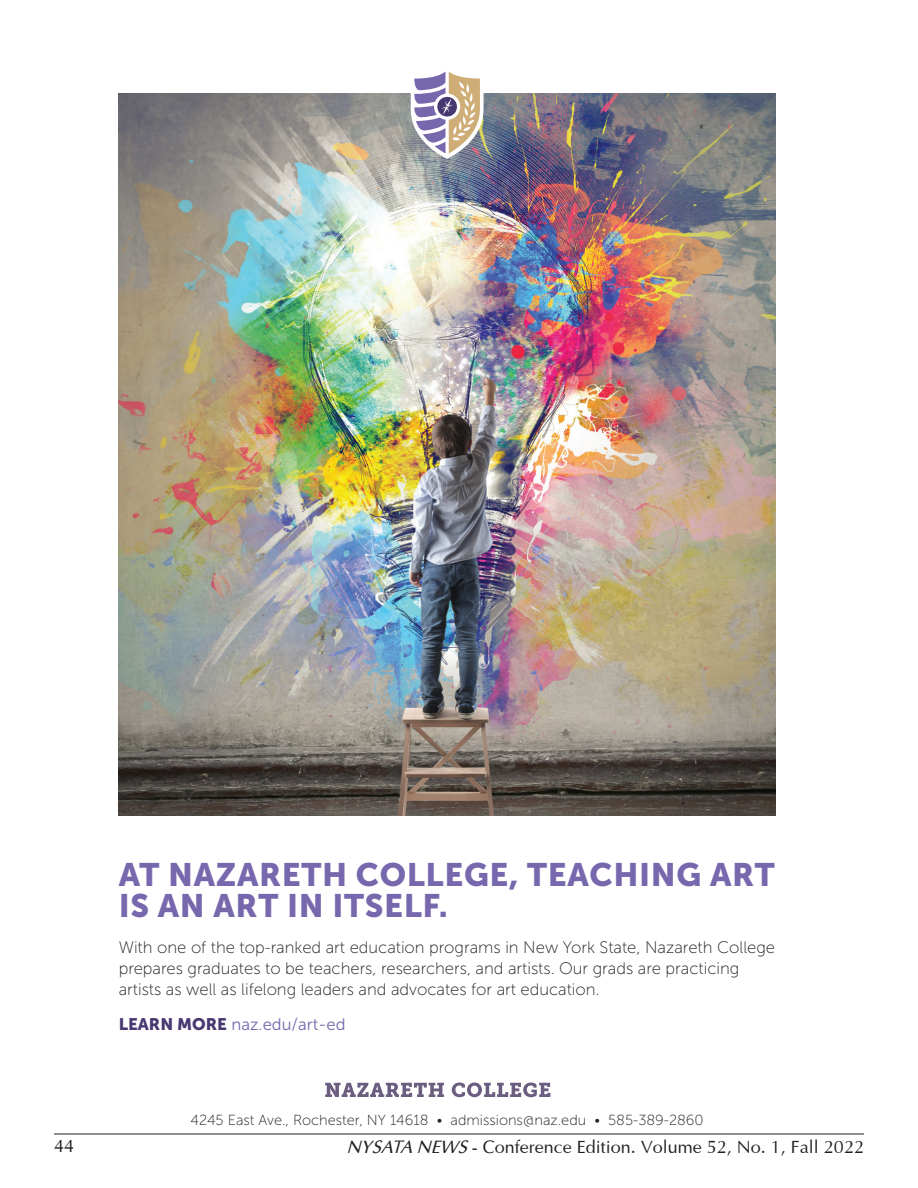
<style>
.page{position:relative;width:918px;height:1188px;background:#fff}
.page>*{position:absolute;margin:0;border:0;box-sizing:border-box;transform-origin:0 0}
.t1{font:32.25px/31.3px "Museo Sans 900";letter-spacing:.02em;color:#7768ae}
.t2{font:18px "Optima";color:#231f20}
.t3{font:16.65px/20.9px "Museo Sans 100";color:#231f20}
.t4{font:16.65px "Museo Sans 300";color:#7768ae}
.t5{font:14.55px "Museo Sans 100";color:#231f20}
.s1{font-family:"Museo Sans 900";color:#483871}
.s2{font-style:italic}
</style>
<div class="page">
<hr style="left:54px;top:1134px;width:810px;height:1px;background:#231f20">
<img style="left:119px;top:93px;width:657px;height:723px">
<svg style="left:411px;top:71px;width:73px;height:88px"></svg>
<svg style="left:325px;top:1083px;width:119px;height:14px"></svg>
<svg style="left:452px;top:1083px;width:98px;height:14px"></svg>
<p class="t1" style="left:119px;top:859px;width:658px">AT NAZARETH COLLEGE, TEACHING ART<br>IS AN ART IN ITSELF.</p>
<p class="t3" style="left:119px;top:937px;width:658px">With one of the top-ranked art education programs in New York State, Nazareth College prepares graduates to be teachers, researchers, and artists. Our grads are practicing artists as well as lifelong leaders and advocates for art education.</p>
<p class="t4" style="left:119px;top:1016px;width:228px"><span class="s1">LEARN MORE</span> naz.edu/art-ed</p>
<p class="t5" style="left:191px;top:1113px;width:515px">4245 East Ave., Rochester, NY 14618 • admissions@naz.edu • 585-389-2860</p>
<p class="t2" style="left:54px;top:1133px;width:22px">44</p>
<p class="t2" style="left:347px;top:1133px;width:519px"><span class="s2">NYSATA NEWS</span> - Conference Edition. Volume 52, No. 1, Fall 2022</p>
</div>
